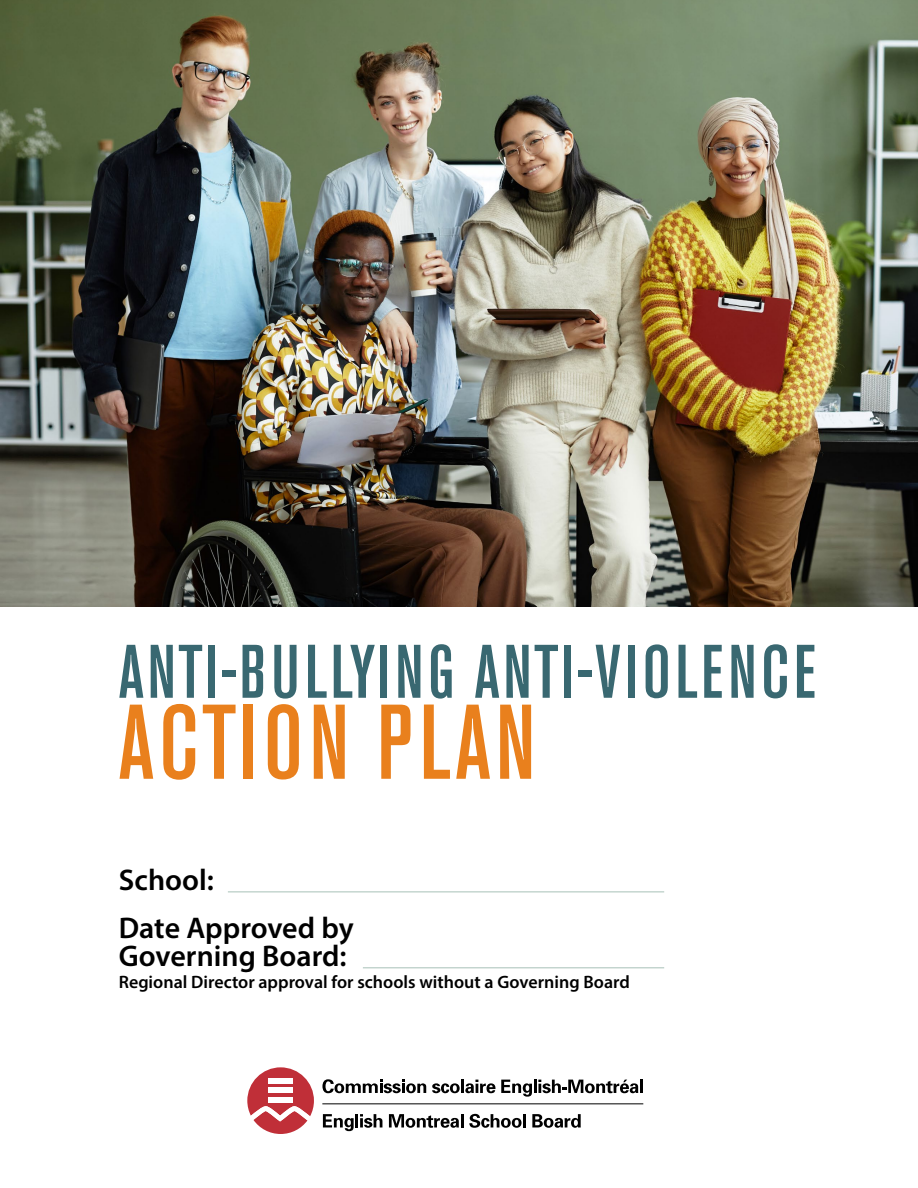
<style>
.page{position:relative;width:918px;height:1188px;background:#fff}
.page>*{position:absolute;margin:0;border:0;box-sizing:border-box;transform-origin:0 0}
.t1{font:500 condensed 105px "Akzidenz Grotesk BE";letter-spacing:.05em;color:#e9801d}
.t2{font:500 condensed 75px "Akzidenz Grotesk BE";letter-spacing:.055em;color:#396871}
.t3{font:30px/28.5px "Myriad Variable Concept";color:#000}
.t4{font:18px "Myriad Variable Concept";color:#000}
</style>
<div class="page">
<img style="left:0;top:0;width:918px;height:606px">
<hr style="left:228px;top:892px;width:436px;height:1px;background:#a8c1b7">
<hr style="left:363px;top:967px;width:301px;height:1px;background:#a8c1b7">
<svg style="left:322px;top:1079px;width:104px;height:14px"></svg>
<svg style="left:432px;top:1080px;width:63px;height:13px"></svg>
<svg style="left:501px;top:1080px;width:142px;height:17px"></svg>
<svg style="left:323px;top:1114px;width:59px;height:17px"></svg>
<svg style="left:389px;top:1114px;width:74px;height:14px"></svg>
<svg style="left:469px;top:1114px;width:57px;height:14px"></svg>
<svg style="left:532px;top:1114px;width:49px;height:14px"></svg>
<svg style="left:247px;top:1067px;width:67px;height:67px"></svg>
<div style="left:268px;top:1078px;width:25px;height:5px;background:#fff"></div>
<div style="left:268px;top:1088px;width:25px;height:5px;background:#fff"></div>
<div style="left:268px;top:1097px;width:25px;height:5px;background:#fff"></div>
<hr style="left:322px;top:1104px;width:321px;height:1px;background:#000">
<h2 class="t2" style="left:119px;top:630px;width:698px">ANTI-BULLYING ANTI-VIOLENCE</h2>
<h1 class="t1" style="left:119px;top:685px;width:418px">ACTION PLAN</h1>
<h3 class="t3" style="left:119px;top:866px;width:97px">School:</h3>
<h3 class="t3" style="left:119px;top:913px;width:236px">Date Approved by<br>Governing Board:</h3>
<p class="t4" style="left:119px;top:971px;width:513px">Regional Director approval for schools without a Governing Board</p>
</div>
